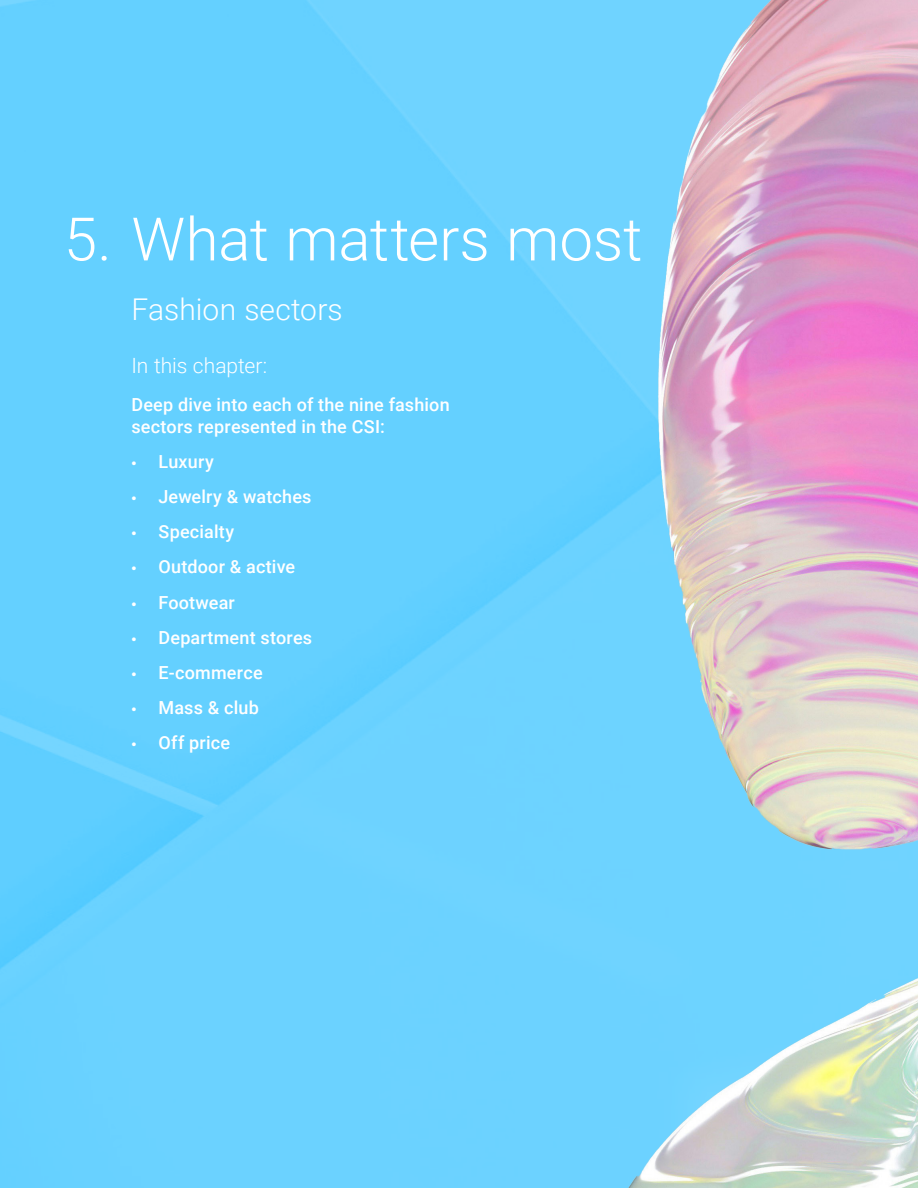
<style>
.page{position:relative;width:918px;height:1188px;background:#fff}
.page>*{position:absolute;margin:0;border:0;box-sizing:border-box;transform-origin:0 0}
.bullet{font:300 60px "Roboto";color:#fff}
.bullet-2{font:300 30px "Roboto";letter-spacing:.005em;color:#fff}
.t1{font:300 21px "Roboto";letter-spacing:-.005em;color:#fff}
.t2{font:500 18px/21.6px "Roboto";letter-spacing:.01em;color:#fff}
.s1{font-family:"Myriad Pro";font-weight:400}
</style>
<div class="page">
<img style="left:0;top:0;width:470px;height:1188px">
<img style="left:470px;top:0;width:448px;height:1188px">
<p class="bullet" style="left:64px;top:197px;width:580px">5. What matters most</p>
<p class="bullet-2" style="left:131px;top:288px;width:213px">Fashion sectors</p>
<p class="t1" style="left:131px;top:351px;width:137px">In this chapter:</p>
<p class="t2" style="left:131px;top:394px;width:320px">Deep dive into each of the nine fashion sectors represented in the CSI:</p>
<p class="t2" style="left:131px;top:450px;width:84px"><span class="s1">•</span> Luxury</p>
<p class="t2" style="left:131px;top:485px;width:181px"><span class="s1">•</span> Jewelry &amp; watches</p>
<p class="t2" style="left:131px;top:520px;width:104px"><span class="s1">•</span> Specialty</p>
<p class="t2" style="left:131px;top:556px;width:165px"><span class="s1">•</span> Outdoor &amp; active</p>
<p class="t2" style="left:131px;top:591px;width:105px"><span class="s1">•</span> Footwear</p>
<p class="t2" style="left:131px;top:626px;width:182px"><span class="s1">•</span> Department stores</p>
<p class="t2" style="left:131px;top:661px;width:133px"><span class="s1">•</span> E-commerce</p>
<p class="t2" style="left:131px;top:696px;width:129px"><span class="s1">•</span> Mass &amp; club</p>
<p class="t2" style="left:131px;top:731px;width:100px"><span class="s1">•</span> Off price</p>
</div>
